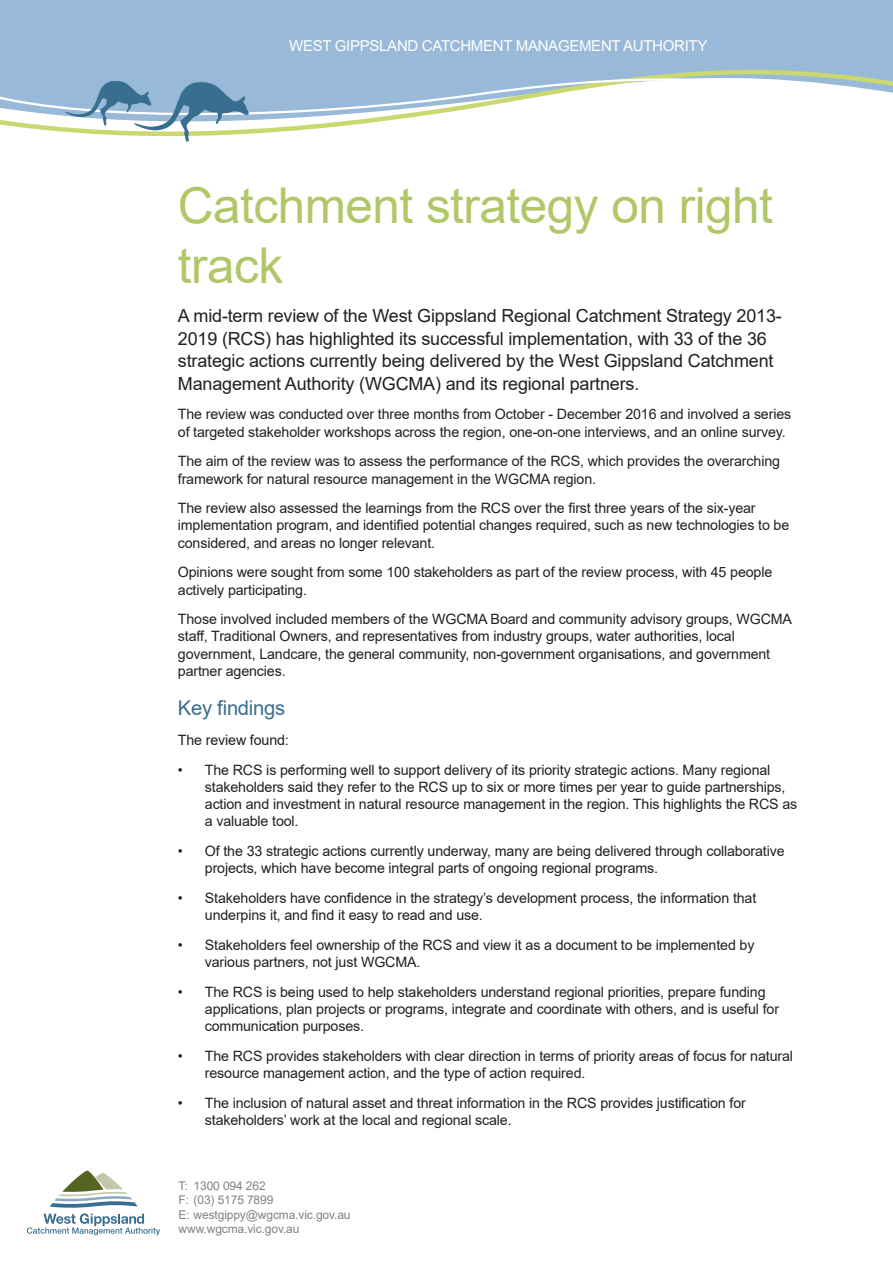
<style>
.page{position:relative;width:893px;height:1263px;background:#fff}
.page>*{position:absolute;margin:0;border:0;box-sizing:border-box;transform-origin:0 0}
.t1{font:49.5px/59.4px "Arial";letter-spacing:-.01em;color:#b1c767}
.t2{font:20.25px "Arial";letter-spacing:-.015em;color:#386e8f}
.t3{font:18px/22.5px "Arial";letter-spacing:-.01em;color:#231f20}
.t4{font:15px "Arial";letter-spacing:-.02em;color:#fff}
.t5{font:14.25px/17.1px "Arial";letter-spacing:-.01em;color:#231f20}
.t6{font:12px/14.4px "Arial";letter-spacing:-.01em;color:#808285}
</style>
<div class="page">
<div style="left:0;top:0;width:893px;height:51px;background:#98b9d7"></div>
<svg style="left:0;top:51px;width:893px;height:83px"></svg>
<svg style="left:0;top:68px;width:893px;height:57px"></svg>
<svg style="left:27px;top:1170px;width:133px;height:65px"></svg>
<svg style="left:64px;top:80px;width:185px;height:62px"></svg>
<p class="t4" style="left:289px;top:35px;width:420px">WEST GIPPSLAND CATCHMENT MANAGEMENT AUTHORITY</p>
<h1 class="t1" style="left:178px;top:176px;width:597px">Catchment strategy on right track</h1>
<p class="t3" style="left:178px;top:304px;width:605px">A mid-term review of the West Gippsland Regional Catchment Strategy 2013- 2019 (RCS) has highlighted its successful implementation, with 33 of the 36 strategic actions currently being delivered by the West Gippsland Catchment Management Authority (WGCMA) and its regional partners.</p>
<p class="t5" style="left:178px;top:406px;width:615px">The review was conducted over three months from October - December 2016 and involved a series of targeted stakeholder workshops across the region, one-on-one interviews, and an online survey.</p>
<p class="t5" style="left:178px;top:453px;width:604px">The aim of the review was to assess the performance of the RCS, which provides the overarching framework for natural resource management in the WGCMA region.</p>
<p class="t5" style="left:178px;top:500px;width:613px">The review also assessed the learnings from the RCS over the first three years of the six-year implementation program, and identified potential changes required, such as new technologies to be considered, and areas no longer relevant.</p>
<p class="t5" style="left:178px;top:564px;width:596px">Opinions were sought from some 100 stakeholders as part of the review process, with 45 people actively participating.</p>
<p class="t5" style="left:178px;top:611px;width:616px">Those involved included members of the WGCMA Board and community advisory groups, WGCMA staff, Traditional Owners, and representatives from industry groups, water authorities, local government, Landcare, the general community, non-government organisations, and government partner agencies.</p>
<h2 class="t2" style="left:178px;top:694px;width:109px">Key findings</h2>
<p class="t5" style="left:178px;top:732px;width:112px">The review found:</p>
<p class="t5" style="left:205px;top:761px;width:594px;text-indent:-27px">• The RCS is performing well to support delivery of its priority strategic actions. Many regional stakeholders said they refer to the RCS up to six or more times per year to guide partnerships, action and investment in natural resource management in the region. This highlights the RCS as a valuable tool.</p>
<p class="t5" style="left:205px;top:843px;width:581px;text-indent:-27px">• Of the 33 strategic actions currently underway, many are being delivered through collaborative projects, which have become integral parts of ongoing regional programs.</p>
<p class="t5" style="left:205px;top:890px;width:553px;text-indent:-27px">• Stakeholders have confidence in the strategy’s development process, the information that underpins it, and find it easy to read and use.</p>
<p class="t5" style="left:205px;top:936px;width:551px;text-indent:-27px">• Stakeholders feel ownership of the RCS and view it as a document to be implemented by various partners, not just WGCMA.</p>
<p class="t5" style="left:205px;top:983px;width:576px;text-indent:-27px">• The RCS is being used to help stakeholders understand regional priorities, prepare funding applications, plan projects or programs, integrate and coordinate with others, and is useful for communication purposes.</p>
<p class="t5" style="left:205px;top:1048px;width:590px;text-indent:-27px">• The RCS provides stakeholders with clear direction in terms of priority areas of focus for natural resource management action, and the type of action required.</p>
<p class="t5" style="left:205px;top:1094px;width:542px;text-indent:-27px">• The inclusion of natural asset and threat information in the RCS provides justification for stakeholders’ work at the local and regional scale.</p>
<p class="t6" style="left:179px;top:1178px;width:174px">T: 1300 094 262<br>F: (03) 5175 7899<br>E: westgippy@wgcma.vic.gov.au www.wgcma.vic.gov.au</p>
</div>
